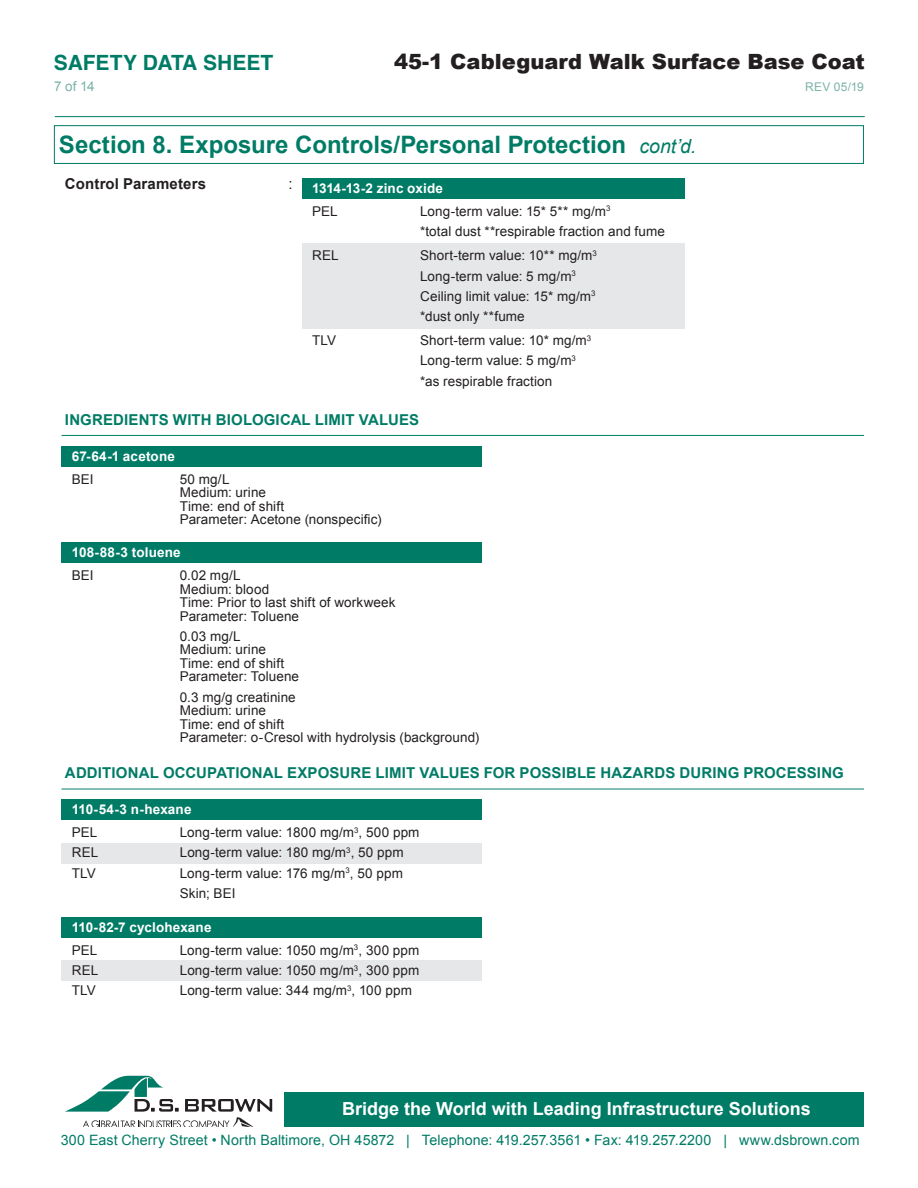
<style>
.page{position:relative;width:918px;height:1188px;background:#fff}
.page>*{position:absolute;margin:0;border:0;box-sizing:border-box;transform-origin:0 0}
.t1{font:700 24px "Arial";color:#007c66}
.t2{font:900 21px "Arial";color:#231f20}
.t3{font:700 21px "Helvetica";letter-spacing:-.005em;color:#007c66}
.t4{font:700 18px "Arial";color:#fff}
.t5{font:700 15px "Arial";letter-spacing:.01em;color:#007c66}
.t6{font:700 15px "Arial";letter-spacing:.01em;color:#231f20}
.t7{font:15px "Arial";color:#231f20}
.t8{font:14.25px "Arial";letter-spacing:.005em;color:#007c66}
.t9{font:13.5px/13.5px "Arial";letter-spacing:.005em;color:#231f20}
.t10{font:700 13.5px "Arial";letter-spacing:.01em;color:#fff}
.t11{font:13.5px "Arial";color:#7bb2a7}
.t12{font:12px "Arial";letter-spacing:.02em;color:#7bb2a7}
.s1{font-weight:400;font-style:italic;font-size:19.5px}
</style>
<div class="page">
<div style="left:285px;top:1092px;width:579px;height:35px;background:#007c66"></div>
<hr style="left:55px;top:116px;width:810px;height:1px;background:#007c66">
<svg style="left:65px;top:1076px;width:207px;height:51px"></svg>
<div style="left:62px;top:843px;width:420px;height:20px;background:#e6e7e9"></div>
<div style="left:54px;top:125px;width:810px;height:39px;border:1px solid #007c66"></div>
<div style="left:302px;top:243px;width:383px;height:85px;background:#e6e7e9"></div>
<div style="left:302px;top:178px;width:383px;height:21px;background:#007c66"></div>
<hr style="left:62px;top:435px;width:802px;height:1px;background:#007c66">
<div style="left:62px;top:446px;width:420px;height:21px;background:#007c66"></div>
<div style="left:62px;top:543px;width:420px;height:20px;background:#007c66"></div>
<hr style="left:62px;top:789px;width:802px;height:1px;background:#007c66">
<div style="left:62px;top:800px;width:420px;height:20px;background:#007c66"></div>
<div style="left:62px;top:960px;width:420px;height:21px;background:#e6e7e9"></div>
<div style="left:62px;top:917px;width:420px;height:21px;background:#007c66"></div>
<h2 class="t3" style="left:54px;top:45px;width:221px">SAFETY DATA SHEET</h2>
<h2 class="t2" style="left:394px;top:46px;width:472px">45-1 Cableguard Walk Surface Base Coat</h2>
<p class="t12" style="left:805px;top:79px;width:60px">REV 05/19</p>
<p class="t11" style="left:54px;top:77px;width:42px">7 of 14</p>
<h1 class="t1" style="left:59px;top:129px;width:639px">Section 8. Exposure Controls/Personal Protection <span class="s1">cont’d.</span></h1>
<p class="t6" style="left:65px;top:174px;width:143px">Control Parameters</p>
<p class="t7" style="left:288px;top:174px;width:6px">:</p>
<p class="t10" style="left:312px;top:180px;width:132px">1314-13-2 zinc oxide</p>
<p class="t9" style="left:312px;top:205px;width:27px">PEL</p>
<p class="t9" style="left:420px;top:201px;width:246px;line-height:20.2px">Long-term value: 15* 5** mg/m<sup>3<br></sup>*total dust **respirable fraction and fume</p>
<p class="t9" style="left:312px;top:249px;width:28px">REL</p>
<p class="t9" style="left:420px;top:246px;width:178px;line-height:20.2px">Short-term value: 10** mg/m<sup>3<br></sup>Long-term value: 5 mg/m<sup>3<br></sup>Ceiling limit value: 15* mg/m<sup>3 </sup>*dust only **fume</p>
<p class="t9" style="left:312px;top:334px;width:25px">TLV</p>
<p class="t9" style="left:420px;top:331px;width:173px;line-height:20.2px">Short-term value: 10* mg/m<sup>3<br></sup>Long-term value: 5 mg/m<sup>3 </sup>*as respirable fraction</p>
<p class="t5" style="left:65px;top:409px;width:356px">INGREDIENTS WITH BIOLOGICAL LIMIT VALUES</p>
<p class="t10" style="left:72px;top:447px;width:105px">67-64-1 acetone</p>
<p class="t9" style="left:72px;top:472px;width:23px">BEI</p>
<p class="t9" style="left:180px;top:472px;width:203px">50 mg/L<br>Medium: urine<br>Time: end of shift<br>Parameter: Acetone (nonspecific)</p>
<p class="t10" style="left:72px;top:544px;width:111px">108-88-3 toluene</p>
<p class="t9" style="left:72px;top:569px;width:23px">BEI</p>
<p class="t9" style="left:180px;top:569px;width:217px">0.02 mg/L<br>Medium: blood<br>Time: Prior to last shift of workweek<br>Parameter: Toluene</p>
<p class="t9" style="left:180px;top:629px;width:121px">0.03 mg/L<br>Medium: urine<br>Time: end of shift<br>Parameter: Toluene</p>
<p class="t9" style="left:180px;top:690px;width:301px">0.3 mg/g creatinine<br>Medium: urine<br>Time: end of shift<br>Parameter: o-Cresol with hydrolysis (background)</p>
<p class="t5" style="left:65px;top:763px;width:780px">ADDITIONAL OCCUPATIONAL EXPOSURE LIMIT VALUES FOR POSSIBLE HAZARDS DURING PROCESSING</p>
<p class="t10" style="left:72px;top:801px;width:121px">110-54-3 n-hexane</p>
<p class="t9" style="left:72px;top:826px;width:27px">PEL</p>
<p class="t9" style="left:180px;top:826px;width:241px">Long-term value: 1800 mg/m<sup>3</sup>, 500 ppm</p>
<p class="t9" style="left:72px;top:846px;width:28px">REL</p>
<p class="t9" style="left:180px;top:846px;width:225px">Long-term value: 180 mg/m<sup>3</sup>, 50 ppm</p>
<p class="t9" style="left:72px;top:866px;width:25px">TLV</p>
<p class="t9" style="left:180px;top:863px;width:225px;line-height:20.2px">Long-term value: 176 mg/m<sup>3</sup>, 50 ppm<br>Skin; BEI</p>
<p class="t10" style="left:72px;top:918px;width:141px">110-82-7 cyclohexane</p>
<p class="t9" style="left:72px;top:943px;width:27px">PEL</p>
<p class="t9" style="left:180px;top:943px;width:241px">Long-term value: 1050 mg/m<sup>3</sup>, 300 ppm</p>
<p class="t9" style="left:72px;top:964px;width:28px">REL</p>
<p class="t9" style="left:180px;top:964px;width:241px">Long-term value: 1050 mg/m<sup>3</sup>, 300 ppm</p>
<p class="t9" style="left:72px;top:984px;width:25px">TLV</p>
<p class="t9" style="left:180px;top:984px;width:234px">Long-term value: 344 mg/m<sup>3</sup>, 100 ppm</p>
<h3 class="t4" style="left:342px;top:1097px;width:470px">Bridge the World with Leading Infrastructure Solutions</h3>
<p class="t8" style="left:61px;top:1131px;width:800px">300 East Cherry Street • North Baltimore, OH 45872 | Telephone: 419.257.3561 • Fax: 419.257.2200 | www.dsbrown.com</p>
</div>
